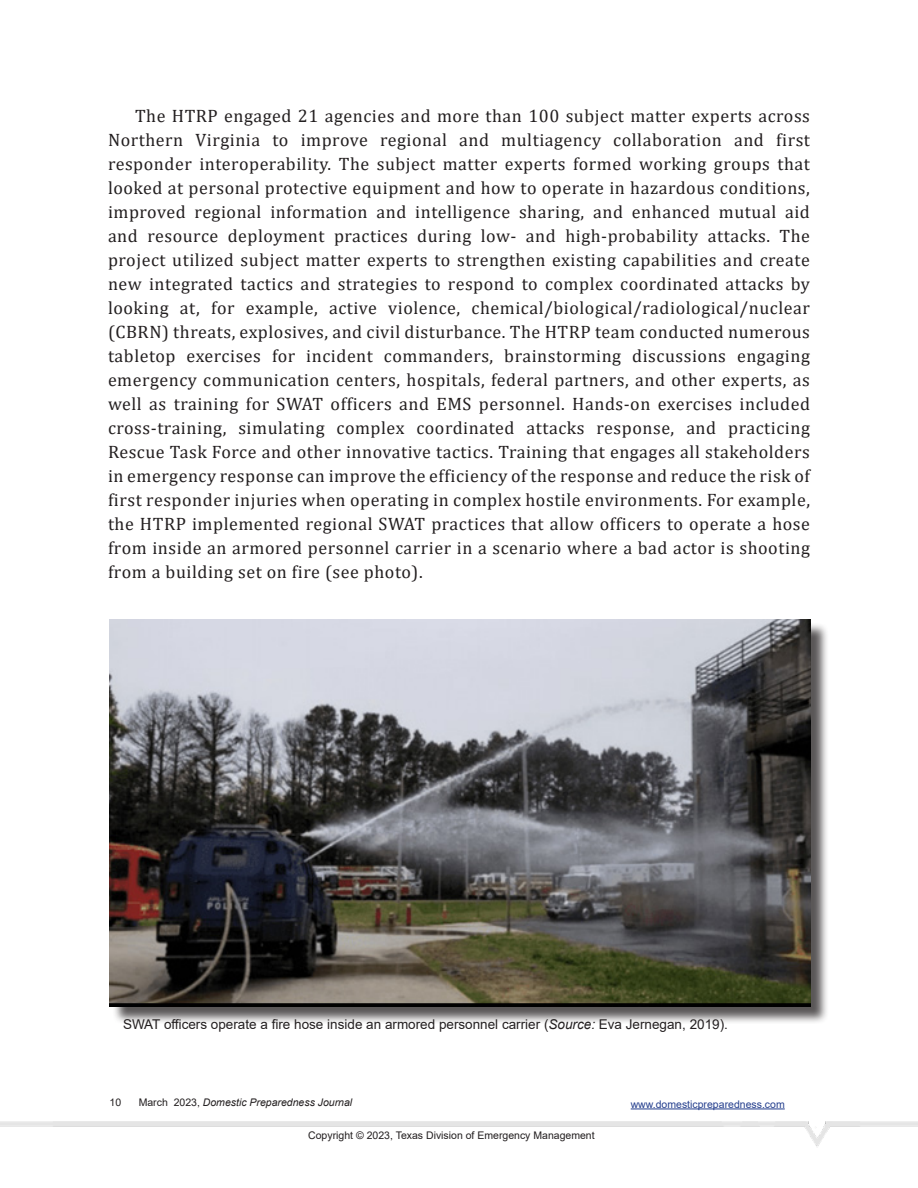
<style>
.page{position:relative;width:918px;height:1188px;background:#fff}
.page>*{position:absolute;margin:0;border:0;box-sizing:border-box;transform-origin:0 0}
.t1{font:18px/24px "Cambria";letter-spacing:.03em;color:#231f20;text-align:justify}
.t2{font:13.5px "Arial";color:#231f20}
.t3{font:10.5px "Arial";color:#231f20}
.t4{font:italic 10.5px "Arial";color:#231f20}
.t5{font:10.5px "Arial";color:#253f8e}
.s1{font-style:italic}
.s2{font-style:normal}
</style>
<div class="page">
<img style="left:0;top:1121px;width:918px;height:26px">
<hr style="left:631px;top:1109px;width:154px;height:1px;background:#253f8e">
<div style="left:112px;top:622px;width:717px;height:403px;background:#231f20;opacity:.75"></div>
<img style="left:110px;top:620px;width:700px;height:386px">
<p class="t1" style="left:108px;top:104px;width:704px;text-indent:27px">The HTRP engaged 21 agencies and more than 100 subject matter experts across Northern Virginia to improve regional and multiagency collaboration and first responder interoperability. The subject matter experts formed working groups that looked at personal protective equipment and how to operate in hazardous conditions, improved regional information and intelligence sharing, and enhanced mutual aid and resource deployment practices during low- and high-probability attacks. The project utilized subject matter experts to strengthen existing capabilities and create new integrated tactics and strategies to respond to complex coordinated attacks by looking at, for example, active violence, chemical/biological/radiological/nuclear (CBRN) threats, explosives, and civil disturbance. The HTRP team conducted numerous tabletop exercises for incident commanders, brainstorming discussions engaging emergency communication centers, hospitals, federal partners, and other experts, as well as training for SWAT officers and EMS personnel. Hands-on exercises included cross-training, simulating complex coordinated attacks response, and practicing Rescue Task Force and other innovative tactics. Training that engages all stakeholders in emergency response can improve the efficiency of the response and reduce the risk of first responder injuries when operating in complex hostile environments. For example, the HTRP implemented regional SWAT practices that allow officers to operate a hose from inside an armored personnel carrier in a scenario where a bad actor is shooting from a building set on fire (see photo).</p>
<p class="t2" style="left:123px;top:1015px;width:606px">SWAT officers operate a fire hose inside an armored personnel carrier (<span class="s1">Source:</span> Eva Jernegan, 2019).</p>
<p class="t3" style="left:110px;top:1095px;width:13px">10</p>
<p class="t4" style="left:139px;top:1095px;width:215px"><span class="s2">March 2023,</span> Domestic Preparedness Journal</p>
<p class="t5" style="left:631px;top:1097px;width:156px">www.domesticpreparedness.com</p>
<p class="t3" style="left:308px;top:1128px;width:288px">Copyright © 2023, Texas Division of Emergency Management</p>
</div>
